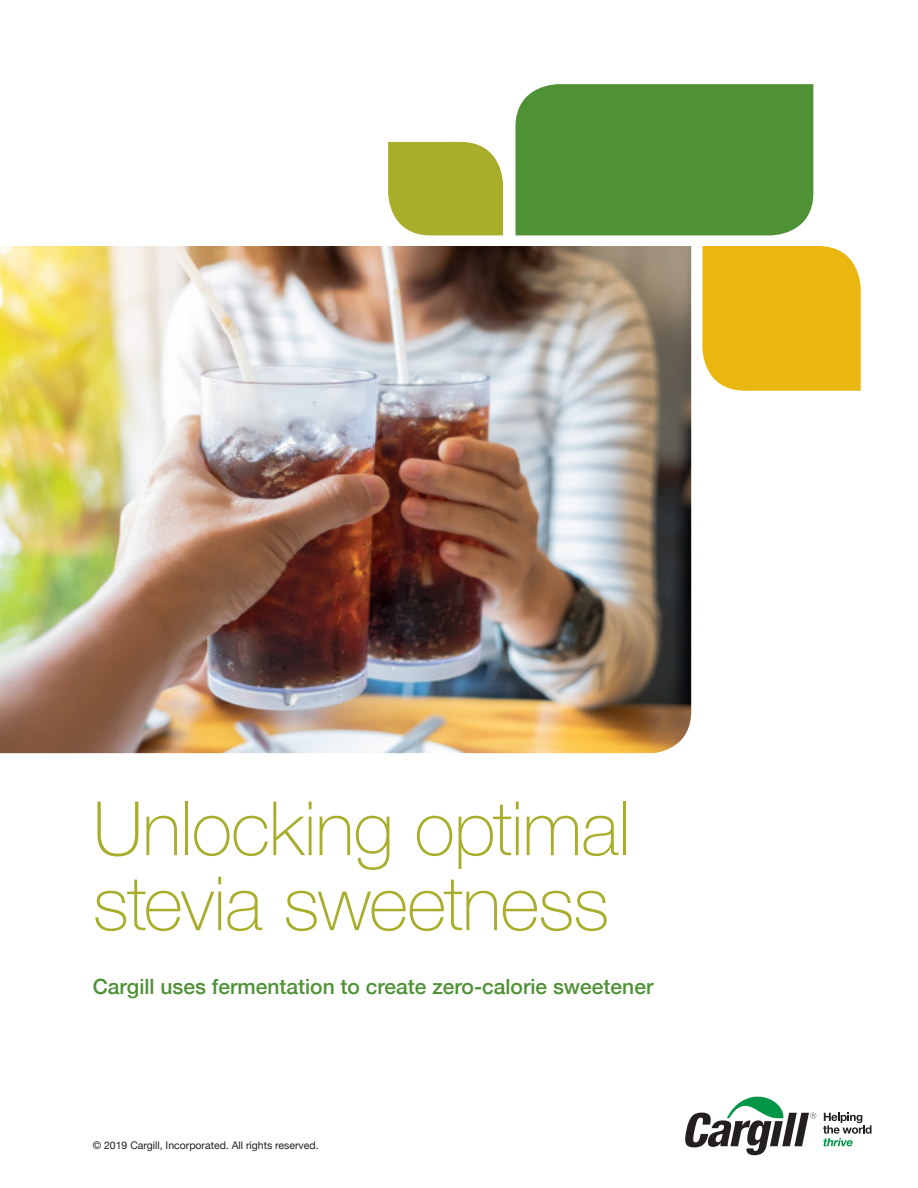
<style>
.page{position:relative;width:918px;height:1188px;background:#fff}
.page>*{position:absolute;margin:0;border:0;box-sizing:border-box;transform-origin:0 0}
.Headline_Level_4_21{font:100 75px/75px "Helvetica Neue";letter-spacing:-.015em;color:#a8ad2a}
.subhd-kim{font:500 21px "Helvetica Neue";color:#4f9236}
.FOOTNOTES{font:10.5px "Helvetica Neue";color:#231f20}
</style>
<div class="page">
<svg style="left:685px;top:1096px;width:131px;height:59px"></svg>
<svg style="left:823px;top:1113px;width:49px;height:33px"></svg>
<div style="left:515px;top:84px;width:298px;height:151px;background:#4f9236"></div>
<img style="left:0;top:246px;width:691px;height:507px">
<svg style="left:388px;top:142px;width:115px;height:93px"></svg>
<div style="left:702px;top:246px;width:159px;height:145px;background:#eab610"></div>
<p class="Headline_Level_4_21" style="left:93px;top:788px;width:539px">Unlocking optimal stevia sweetness</p>
<p class="subhd-kim" style="left:93px;top:969px;width:562px">Cargill uses fermentation to create zero-calorie sweetener</p>
<p class="FOOTNOTES" style="left:93px;top:1137px;width:227px">© 2019 Cargill, Incorporated. All rights reserved.</p>
</div>
